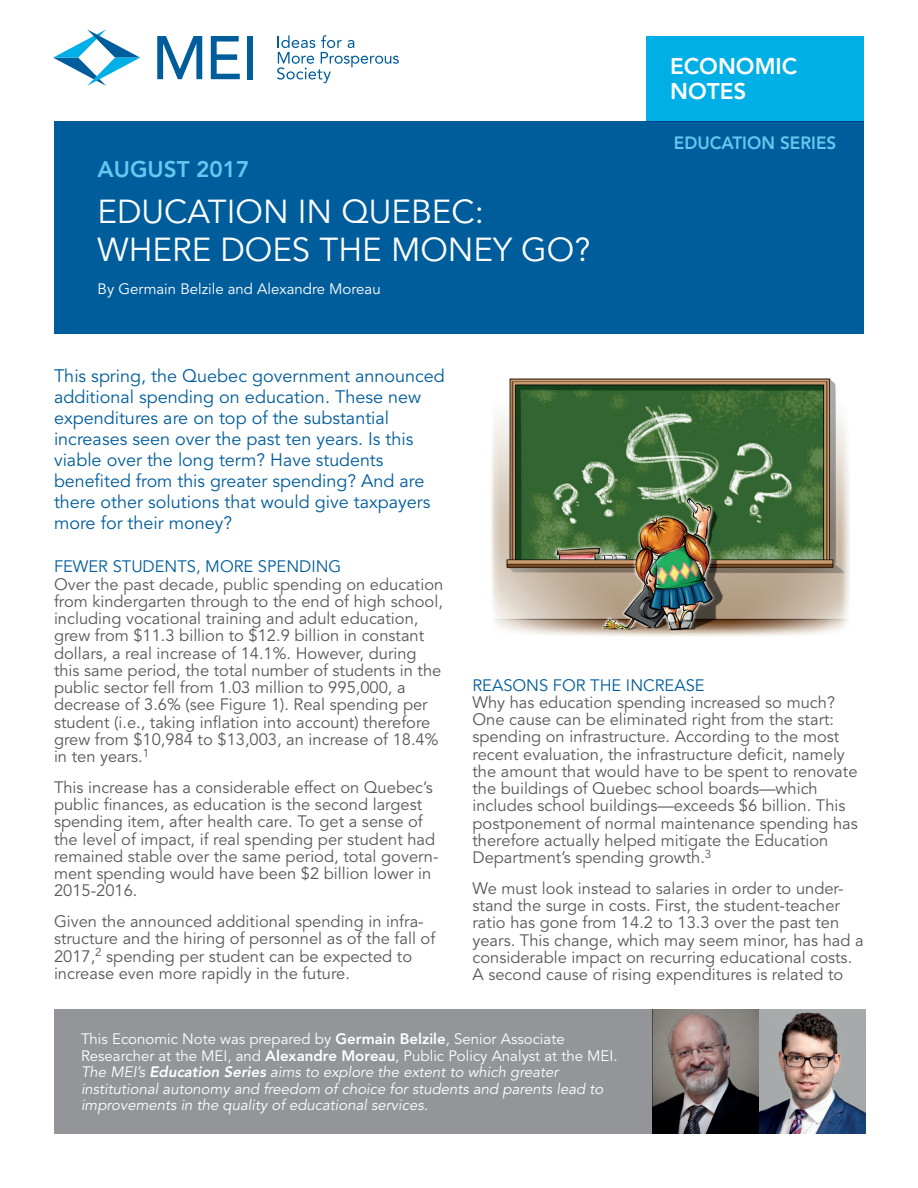
<style>
.page{position:relative;width:918px;height:1188px;background:#fff}
.page>*{position:absolute;margin:0;border:0;box-sizing:border-box;transform-origin:0 0}
.t1{font:33px/37.5px "Avenir LT Std";color:#fff}
.t2{font:800 22.5px/25.5px "Avenir LT Std";color:#fff}
.t3{font:800 22.5px "Avenir LT Std";color:#64c8ef}
.t4{font:18px/21px "Avenir LT Std";color:#005d9c}
.t5{font:800 17.7px "Avenir LT Std";color:#64c8ef}
.t6{font:16.5px/17.2px "Avenir LT Std";color:#57585a}
.t7{font:16.5px "Avenir LT Std";color:#005d9c}
.t8{font:italic 15px/16.5px "Avenir LT Std";color:#fff}
.t9{font:15px "Avenir LT Std";color:#fff}
.s1{font-style:normal}
.s2{font-weight:800;font-style:normal}
.s3{font-weight:800}
</style>
<div class="page">
<div style="left:54px;top:121px;width:810px;height:212px;background:#005d9c"></div>
<div style="left:646px;top:36px;width:218px;height:85px;background:#00afe6"></div>
<svg style="left:157px;top:36px;width:45px;height:43px"></svg>
<svg style="left:211px;top:36px;width:29px;height:43px"></svg>
<div style="left:247px;top:36px;width:6px;height:43px;background:#005d9c"></div>
<svg style="left:53px;top:29px;width:87px;height:57px"></svg>
<svg style="left:277px;top:35px;width:122px;height:48px"></svg>
<img style="left:652px;top:1010px;width:213px;height:124px">
<div style="left:54px;top:1010px;width:598px;height:124px;background:#939598"></div>
<img style="left:491px;top:378px;width:359px;height:258px">
<h2 class="t2" style="left:670px;top:53px;width:129px">ECONOMIC<br>NOTES</h2>
<h2 class="t3" style="left:98px;top:155px;width:154px">AUGUST 2017</h2>
<h1 class="t1" style="left:98px;top:194px;width:494px">EDUCATION IN QUEBEC:<br>WHERE DOES THE MONEY GO?</h1>
<p class="t9" style="left:98px;top:280px;width:285px">By Germain Belzile and Alexandre Moreau</p>
<p class="t5" style="left:674px;top:133px;width:164px">EDUCATION SERIES</p>
<p class="t4" style="left:54px;top:366px;width:392px">This spring, the Quebec government announced additional spending on education. These new expenditures are on top of the substantial increases seen over the past ten years. Is this viable over the long term? Have students benefited from this greater spending? And are there other solutions that would give taxpayers more for their money?</p>
<p class="t7" style="left:54px;top:557px;width:289px">FEWER STUDENTS, MORE SPENDING</p>
<p class="t6" style="left:54px;top:576px;width:391px">Over the past decade, public spending on education from kindergarten through to the end of high school, including vocational training and adult education, grew from $11.3 billion to $12.9 billion in constant dollars, a real increase of 14.1%. However, during this same period, the total number of students in the public sector fell from 1.03 million to 995,000, a decrease of 3.6% (see Figure 1). Real spending per student (i.e., taking inflation into account) therefore grew from $10,984 to $13,003, an increase of 18.4% in ten years.<sup>1</sup></p>
<p class="t6" style="left:54px;top:779px;width:386px">This increase has a considerable effect on Quebec’s public finances, as education is the second largest spending item, after health care. To get a sense of the level of impact, if real spending per student had remained stable over the same period, total govern&shy;ment spending would have been $2 billion lower in 2015-2016.</p>
<p class="t6" style="left:54px;top:913px;width:383px">Given the announced additional spending in infra&shy;structure and the hiring of personnel as of the fall of 2017,<sup>2</sup> spending per student can be expected to increase even more rapidly in the future.</p>
<p class="t7" style="left:472px;top:675px;width:234px">REASONS FOR THE INCREASE</p>
<p class="t6" style="left:472px;top:694px;width:387px">Why has education spending increased so much?<br>One cause can be eliminated right from the start: spending on infrastructure. According to the most recent evaluation, the infrastructure deficit, namely the amount that would have to be spent to renovate the buildings of Quebec school boards—which includes school buildings—exceeds $6 billion. This postponement of normal maintenance spending has therefore actually helped mitigate the Education Department’s spending growth.<sup>3</sup></p>
<p class="t6" style="left:472px;top:880px;width:393px">We must look instead to salaries in order to under&shy;stand the surge in costs. First, the student-teacher ratio has gone from 14.2 to 13.3 over the past ten years. This change, which may seem minor, has had a considerable impact on recurring educational costs.<br>A second cause of rising expenditures is related to</p>
<p class="t8" style="left:81px;top:1031px;width:538px"><span class="s1">This Economic Note was prepared by</span> <span class="s2">Germain Belzile</span><span class="s1">, Senior Associate Researcher at the MEI, and</span> <span class="s2">Alexandre Moreau</span><span class="s1">, Public Policy Analyst at the MEI.<br></span>The MEI’s <span class="s3">Education Series</span> aims to explore the extent to which greater institutional autonomy and freedom of choice for students and parents lead to improvements in the quality of educational services.</p>
</div>
